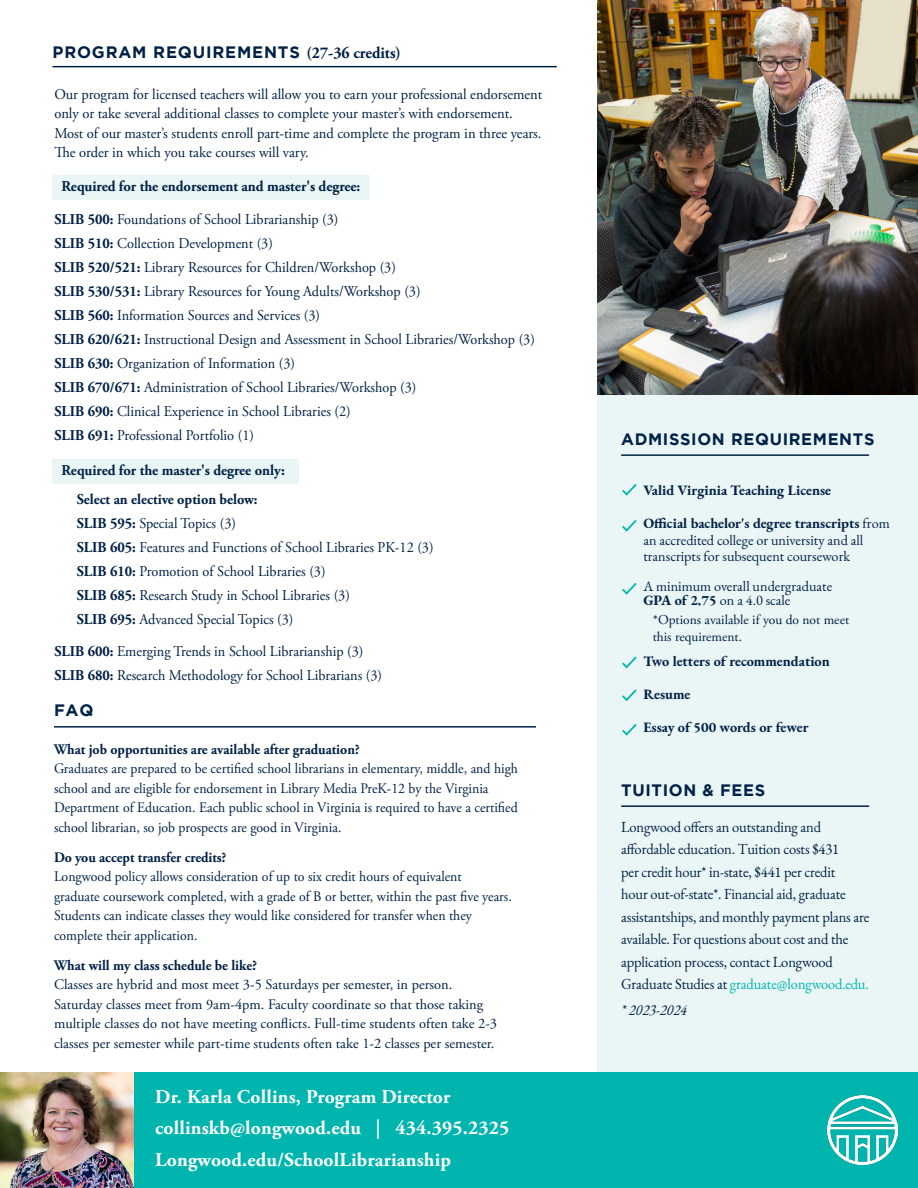
<style>
.page{position:relative;width:918px;height:1188px;background:#fff}
.page>*{position:absolute;margin:0;border:0;box-sizing:border-box;transform-origin:0 0}
.t1{font:700 19.5px "Adobe Garamond Pro";letter-spacing:.01em;color:#fff}
.t2{font:700 16.5px "Gotham";letter-spacing:.04em;color:#002147}
.t3{font:15px "Adobe Garamond Pro";color:#002147;scale:.95 1}
.t4{font:15px "Adobe Garamond Pro";color:#002147}
.t5{font:15px/22.5px "EB Garamond";letter-spacing:-.01em;color:#002147}
.t6{font:700 15px "Adobe Garamond Pro";letter-spacing:-.005em;color:#002147}
.t7{font:15px "EB Garamond";letter-spacing:-.01em;color:#00b5ae}
.t8{font:700 15px "Adobe Garamond Pro";letter-spacing:-.005em;color:#002147;scale:.95 1}
.t9{font:italic 15px "EB Garamond";letter-spacing:-.01em;color:#002147}
.t10{font:14.55px/19.5px "Adobe Garamond Pro";color:#002147;scale:.95 1}
.t11{font:14.55px "Adobe Garamond Pro";color:#002147}
.t12{font:700 14.55px "Adobe Garamond Pro";color:#002147;scale:.95 1}
.t13{font:14.25px/16.5px "EB Garamond";color:#002147}
.t14{font:700 14.25px "EB Garamond";color:#002147}
.t15{font:13.5px/16.5px "Adobe Garamond Pro";color:#002147}
.s1{font-family:"Adobe Garamond Pro"}
.s2{font-weight:700}
.s3{color:#002147}
</style>
<div class="page">
<div style="left:598px;top:36px;width:320px;height:1058px;background:#eaf6f5"></div>
<hr style="left:52px;top:66px;width:505px;height:1px;background:#002147">
<hr style="left:621px;top:454px;width:248px;height:2px;background:#002147">
<svg style="left:622px;top:583px;width:15px;height:12px"></svg>
<svg style="left:622px;top:724px;width:15px;height:12px"></svg>
<hr style="left:54px;top:726px;width:482px;height:2px;background:#002147">
<img style="left:598px;top:0;width:320px;height:394px">
<hr style="left:621px;top:805px;width:248px;height:2px;background:#002147">
<svg style="left:622px;top:520px;width:15px;height:12px"></svg>
<svg style="left:622px;top:484px;width:15px;height:12px"></svg>
<svg style="left:622px;top:689px;width:15px;height:12px"></svg>
<svg style="left:622px;top:656px;width:15px;height:13px"></svg>
<div style="left:52px;top:176px;width:318px;height:24px;background:#eaf6f5"></div>
<div style="left:0;top:1073px;width:918px;height:115px;background:#00b5ae"></div>
<img style="left:0;top:1073px;width:133px;height:115px">
<img style="left:828px;top:1096px;width:69px;height:69px">
<div style="left:52px;top:459px;width:247px;height:25px;background:#eaf6f5"></div>
<p class="t2" style="left:52px;top:42px;width:350px">PROGRAM REQUIREMENTS <span class="s1">(27-36 credits)</span></p>
<p class="t4" style="left:54px;top:85px;width:489px">Our program for licensed teachers will allow you to earn your professional endorsement</p>
<p class="t4" style="left:54px;top:104px;width:460px">only or take several additional classes to complete your master’s with endorsement.</p>
<p class="t4" style="left:54px;top:124px;width:489px">Most of our master’s students enroll part-time and complete the program in three years.</p>
<p class="t4" style="left:54px;top:143px;width:256px">The order in which you take courses will vary.</p>
<p class="t6" style="left:62px;top:178px;width:300px">Required for the endorsement and master's degree:</p>
<p class="t3" style="left:54px;top:210px;width:301px"><span class="s2">SLIB 500:</span> Foundations of School Librarianship (3)</p>
<p class="t3" style="left:54px;top:234px;width:232px"><span class="s2">SLIB 510:</span> Collection Development (3)</p>
<p class="t3" style="left:54px;top:258px;width:361px"><span class="s2">SLIB 520/521:</span> Library Resources for Children/Workshop (3)</p>
<p class="t3" style="left:54px;top:282px;width:387px"><span class="s2">SLIB 530/531:</span> Library Resources for Young Adults/Workshop (3)</p>
<p class="t3" style="left:54px;top:306px;width:281px"><span class="s2">SLIB 560:</span> Information Sources and Services (3)</p>
<p class="t3" style="left:54px;top:330px;width:507px"><span class="s2">SLIB 620/621:</span> Instructional Design and Assessment in School Libraries/Workshop (3)</p>
<p class="t3" style="left:54px;top:354px;width:255px"><span class="s2">SLIB 630:</span> Organization of Information (3)</p>
<p class="t3" style="left:54px;top:378px;width:383px"><span class="s2">SLIB 670/671:</span> Administration of School Libraries/Workshop (3)</p>
<p class="t3" style="left:54px;top:402px;width:313px"><span class="s2">SLIB 690:</span> Clinical Experience in School Libraries (2)</p>
<p class="t3" style="left:54px;top:426px;width:212px"><span class="s2">SLIB 691:</span> Professional Portfolio (1)</p>
<p class="t2" style="left:621px;top:429px;width:255px">ADMISSION REQUIREMENTS</p>
<p class="t6" style="left:62px;top:461px;width:225px">Required for the master's degree only:</p>
<p class="t8" style="left:77px;top:490px;width:192px">Select an elective option below:</p>
<p class="t3" style="left:77px;top:514px;width:169px"><span class="s2">SLIB 595:</span> Special Topics (3)</p>
<p class="t3" style="left:77px;top:538px;width:377px"><span class="s2">SLIB 605:</span> Features and Functions of School Libraries PK-12 (3)</p>
<p class="t3" style="left:77px;top:562px;width:264px"><span class="s2">SLIB 610:</span> Promotion of School Libraries (3)</p>
<p class="t3" style="left:77px;top:586px;width:289px"><span class="s2">SLIB 685:</span> Research Study in School Libraries (3)</p>
<p class="t3" style="left:77px;top:610px;width:230px"><span class="s2">SLIB 695:</span> Advanced Special Topics (3)</p>
<p class="t3" style="left:54px;top:642px;width:327px"><span class="s2">SLIB 600:</span> Emerging Trends in School Librarianship (3)</p>
<p class="t3" style="left:54px;top:666px;width:347px"><span class="s2">SLIB 680:</span> Research Methodology for School Librarians (3)</p>
<p class="t2" style="left:54px;top:701px;width:41px">FAQ</p>
<p class="t12" style="left:54px;top:741px;width:323px">What job opportunities are available after graduation?</p>
<p class="t10" style="left:54px;top:760px;width:490px">Graduates are prepared to be certified school librarians in elementary, middle, and high school and are eligible for endorsement in Library Media PreK-12 by the Virginia</p>
<p class="t10" style="left:54px;top:799px;width:490px">Department of Education. Each public school in Virginia is required to have a certified school librarian, so job prospects are good in Virginia.</p>
<p class="t12" style="left:54px;top:849px;width:183px">Do you accept transfer credits?</p>
<p class="t10" style="left:54px;top:868px;width:431px">Longwood policy allows consideration of up to six credit hours of equivalent</p>
<p class="t10" style="left:54px;top:887px;width:483px">graduate coursework completed, with a grade of B or better, within the past five years.</p>
<p class="t10" style="left:54px;top:907px;width:441px">Students can indicate classes they would like considered for transfer when they</p>
<p class="t10" style="left:54px;top:926px;width:153px">complete their application.</p>
<p class="t12" style="left:54px;top:957px;width:215px">What will my class schedule be like?</p>
<p class="t11" style="left:54px;top:976px;width:400px">Classes are hybrid and most meet 3-5 Saturdays per semester, in person.</p>
<p class="t11" style="left:54px;top:996px;width:431px">Saturday classes meet from 9am-4pm. Faculty coordinate so that those taking</p>
<p class="t11" style="left:54px;top:1015px;width:445px">multiple classes do not have meeting conflicts. Full-time students often take 2-3</p>
<p class="t11" style="left:54px;top:1035px;width:442px">classes per semester while part-time students often take 1-2 classes per semester.</p>
<p class="t1" style="left:155px;top:1085px;width:297px">Dr. Karla Collins, Program Director</p>
<p class="t1" style="left:155px;top:1117px;width:356px">collinskb@longwood.edu | 434.395.2325</p>
<p class="t1" style="left:155px;top:1148px;width:297px">Longwood.edu/SchoolLibrarianship</p>
<p class="t14" style="left:643px;top:481px;width:189px">Valid Virginia Teaching License</p>
<p class="t13" style="left:643px;top:515px;width:248px"><span class="s2">Official bachelor's degree transcripts</span> from an accredited college or university and all transcripts for subsequent coursework</p>
<p class="t13" style="left:643px;top:578px;width:190px">A minimum overall undergraduate</p>
<p class="t13" style="left:643px;top:592px;width:149px"><span class="s2">GPA of 2.75</span> on a 4.0 scale</p>
<p class="t15" style="left:653px;top:612px;width:198px">*Options available if you do not meet this requirement.</p>
<p class="t14" style="left:643px;top:652px;width:188px">Two letters of recommendation</p>
<p class="t14" style="left:643px;top:685px;width:49px">Resume</p>
<p class="t14" style="left:643px;top:718px;width:167px">Essay of 500 words or fewer</p>
<p class="t2" style="left:621px;top:780px;width:146px">TUITION &amp; FEES</p>
<p class="t5" style="left:621px;top:815px;width:201px">Longwood offers an outstanding and</p>
<p class="t5" style="left:621px;top:838px;width:220px">affordable education. Tuition costs $431</p>
<p class="t5" style="left:621px;top:860px;width:216px">per credit hour* in-state, $441 per credit</p>
<p class="t5" style="left:621px;top:883px;width:250px">hour out-of-state*. Financial aid, graduate assistantships, and monthly payment plans are available. For questions about cost and the</p>
<p class="t5" style="left:621px;top:950px;width:213px">application process, contact Longwood</p>
<p class="t7" style="left:621px;top:974px;width:249px"><span class="s3">Graduate Studies at</span> graduate@longwood.edu.</p>
<p class="t9" style="left:621px;top:1000px;width:68px">* 2023-2024</p>
</div>
